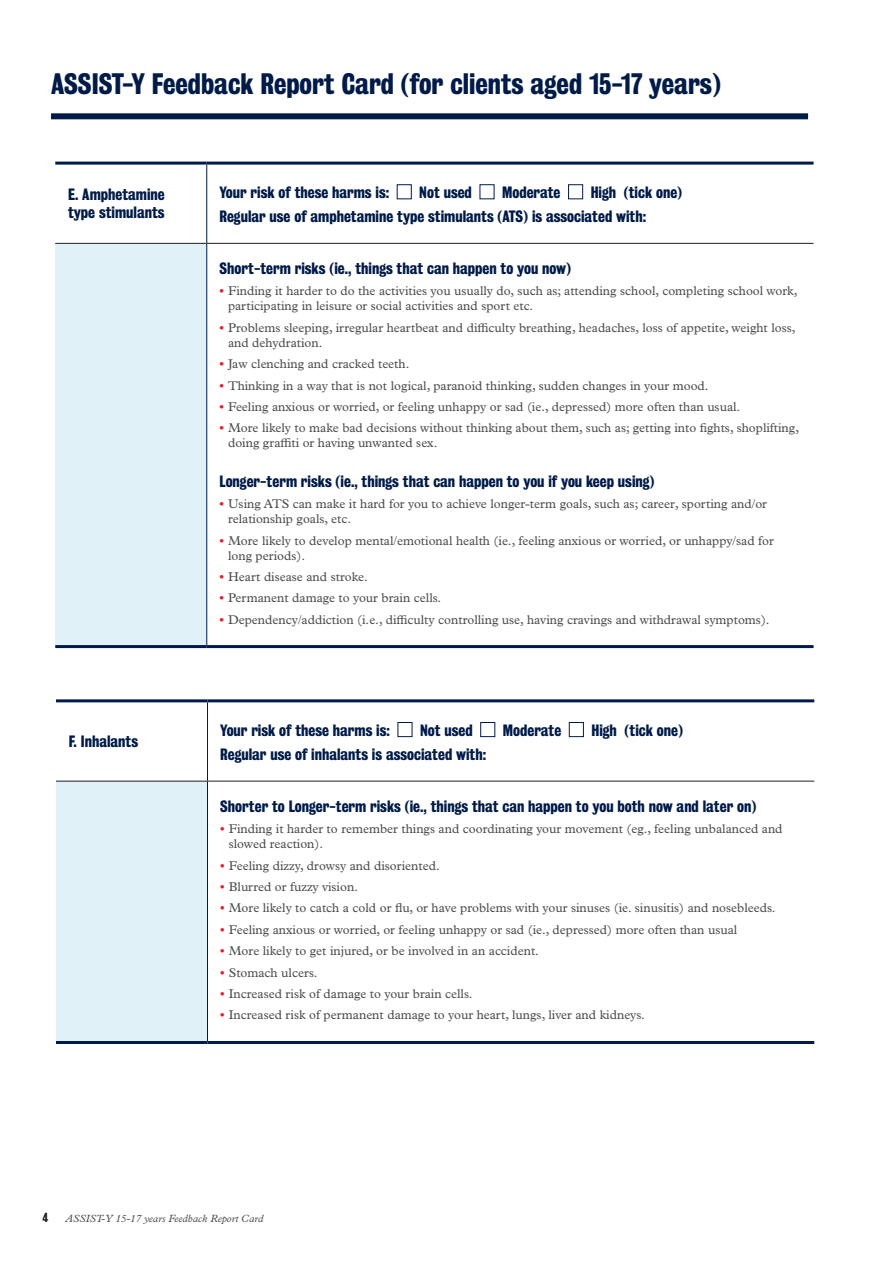
<style>
.page{position:relative;width:893px;height:1263px;background:#fff}
.page>*{position:absolute;margin:0;border:0;box-sizing:border-box;transform-origin:0 0}
.t1{font:700 27px "Bureau Grot Condensed";color:#001b48}
.Body_Text{font:700 15px/18px "Bureau Grot Condensed";color:#001b48}
.t2{font:12.75px/15px "Plantin MT Std";color:#4b4c4d}
.t3{font:700 12px "Bureau Grot Condensed";color:#231f20}
.t4{font:italic 10.5px "Plantin MT Std";color:#4b4c4d}
.s1{font-weight:700;color:#ee1b2c}
</style>
<div class="page">
<div style="left:55px;top:243px;width:152px;height:404px;background:#e0f1f7"></div>
<hr style="left:206px;top:165px;width:1px;height:78px;background:#001b48">
<hr style="left:206px;top:244px;width:1px;height:401px;background:#001b48">
<hr style="left:55px;top:243px;width:152px;height:1px;background:#231f20">
<hr style="left:207px;top:243px;width:606px;height:1px;background:#231f20">
<hr style="left:55px;top:645px;width:152px;height:3px;background:#001b48">
<hr style="left:207px;top:645px;width:606px;height:3px;background:#001b48">
<hr style="left:55px;top:162px;width:152px;height:3px;background:#001b48">
<hr style="left:207px;top:162px;width:606px;height:3px;background:#001b48">
<div style="left:397px;top:184px;width:15px;height:15px;border:1px solid #001b48"></div>
<div style="left:480px;top:184px;width:14px;height:15px;border:1px solid #001b48"></div>
<div style="left:568px;top:184px;width:15px;height:15px;border:1px solid #001b48"></div>
<div style="left:56px;top:781px;width:151px;height:261px;background:#e0f1f7"></div>
<hr style="left:207px;top:702px;width:1px;height:79px;background:#001b48">
<hr style="left:207px;top:781px;width:1px;height:260px;background:#001b48">
<hr style="left:56px;top:781px;width:151px;height:1px;background:#231f20">
<hr style="left:207px;top:781px;width:607px;height:1px;background:#231f20">
<hr style="left:56px;top:1041px;width:151px;height:3px;background:#001b48">
<hr style="left:207px;top:1041px;width:607px;height:3px;background:#001b48">
<hr style="left:56px;top:699px;width:151px;height:3px;background:#001b48">
<hr style="left:207px;top:699px;width:607px;height:3px;background:#001b48">
<div style="left:398px;top:722px;width:14px;height:15px;border:1px solid #001b48"></div>
<div style="left:480px;top:722px;width:15px;height:15px;border:1px solid #001b48"></div>
<div style="left:569px;top:722px;width:15px;height:15px;border:1px solid #001b48"></div>
<div style="left:51px;top:113px;width:757px;height:6px;background:#001b48"></div>
<h2 class="t1" style="left:51px;top:68px;width:671px">ASSIST-Y Feedback Report Card (for clients aged 15-17 years)</h2>
<p class="Body_Text" style="left:68px;top:186px;width:98px">E. Amphetamine type stimulants</p>
<p class="Body_Text" style="left:220px;top:183px;width:171px">Your risk of these harms is:</p>
<p class="Body_Text" style="left:419px;top:183px;width:54px">Not used</p>
<p class="Body_Text" style="left:502px;top:183px;width:60px">Moderate</p>
<p class="Body_Text" style="left:591px;top:183px;width:93px">High (tick one)</p>
<p class="Body_Text" style="left:220px;top:207px;width:428px">Regular use of amphetamine type stimulants (ATS) is associated with:</p>
<p class="Body_Text" style="left:220px;top:259px;width:353px">Short-term risks (ie., things that can happen to you now)</p>
<p class="t2" style="left:228px;top:284px;width:571px;text-indent:-9px"><span class="s1">•</span> Finding it harder to do the activities you usually do, such as; attending school, completing school work, participating in leisure or social activities and sport etc.</p>
<p class="t2" style="left:228px;top:320px;width:569px;text-indent:-9px"><span class="s1">•</span> Problems sleeping, irregular heartbeat and difficulty breathing, headaches, loss of appetite, weight loss, and dehydration.</p>
<p class="t2" style="left:220px;top:357px;width:191px"><span class="s1">•</span> Jaw clenching and cracked teeth.</p>
<p class="t2" style="left:220px;top:378px;width:491px"><span class="s1">•</span> Thinking in a way that is not logical, paranoid thinking, sudden changes in your mood.</p>
<p class="t2" style="left:220px;top:399px;width:522px"><span class="s1">•</span> Feeling anxious or worried, or feeling unhappy or sad (ie., depressed) more often than usual.</p>
<p class="t2" style="left:228px;top:421px;width:573px;text-indent:-9px"><span class="s1">•</span> More likely to make bad decisions without thinking about them, such as; getting into fights, shoplifting, doing graffiti or having unwanted sex.</p>
<p class="Body_Text" style="left:220px;top:472px;width:436px">Longer-term risks (ie., things that can happen to you if you keep using)</p>
<p class="t2" style="left:228px;top:496px;width:540px;text-indent:-9px"><span class="s1">•</span> Using ATS can make it hard for you to achieve longer-term goals, such as; career, sporting and/or relationship goals, etc.</p>
<p class="t2" style="left:228px;top:533px;width:547px;text-indent:-9px"><span class="s1">•</span> More likely to develop mental/emotional health (ie., feeling anxious or worried, or unhappy/sad for long periods).</p>
<p class="t2" style="left:220px;top:569px;width:150px"><span class="s1">•</span> Heart disease and stroke.</p>
<p class="t2" style="left:220px;top:591px;width:223px"><span class="s1">•</span> Permanent damage to your brain cells.</p>
<p class="t2" style="left:220px;top:612px;width:552px"><span class="s1">•</span> Dependency/addiction (i.e., difficulty controlling use, having cravings and withdrawal symptoms).</p>
<p class="Body_Text" style="left:69px;top:732px;width:71px">F. Inhalants</p>
<p class="Body_Text" style="left:220px;top:721px;width:171px">Your risk of these harms is:</p>
<p class="Body_Text" style="left:420px;top:721px;width:54px">Not used</p>
<p class="Body_Text" style="left:503px;top:721px;width:60px">Moderate</p>
<p class="Body_Text" style="left:591px;top:721px;width:93px">High (tick one)</p>
<p class="Body_Text" style="left:220px;top:745px;width:267px">Regular use of inhalants is associated with:</p>
<p class="Body_Text" style="left:220px;top:797px;width:538px">Shorter to Longer-term risks (ie., things that can happen to you both now and later on)</p>
<p class="t2" style="left:229px;top:821px;width:555px;text-indent:-9px"><span class="s1">•</span> Finding it harder to remember things and coordinating your movement (eg., feeling unbalanced and slowed reaction).</p>
<p class="t2" style="left:220px;top:858px;width:221px"><span class="s1">•</span> Feeling dizzy, drowsy and disoriented.</p>
<p class="t2" style="left:220px;top:879px;width:139px"><span class="s1">•</span> Blurred or fuzzy vision.</p>
<p class="t2" style="left:220px;top:901px;width:557px"><span class="s1">•</span> More likely to catch a cold or flu, or have problems with your sinuses (ie. sinusitis) and nosebleeds.</p>
<p class="t2" style="left:220px;top:922px;width:519px"><span class="s1">•</span> Feeling anxious or worried, or feeling unhappy or sad (ie., depressed) more often than usual</p>
<p class="t2" style="left:220px;top:943px;width:320px"><span class="s1">•</span> More likely to get injured, or be involved in an accident.</p>
<p class="t2" style="left:220px;top:965px;width:99px"><span class="s1">•</span> Stomach ulcers.</p>
<p class="t2" style="left:220px;top:986px;width:254px"><span class="s1">•</span> Increased risk of damage to your brain cells.</p>
<p class="t2" style="left:220px;top:1007px;width:426px"><span class="s1">•</span> Increased risk of permanent damage to your heart, lungs, liver and kidneys.</p>
<p class="t3" style="left:43px;top:1210px;width:7px">4</p>
<p class="t4" style="left:65px;top:1212px;width:199px">ASSIST-Y 15-17 years Feedback Report Card</p>
</div>
